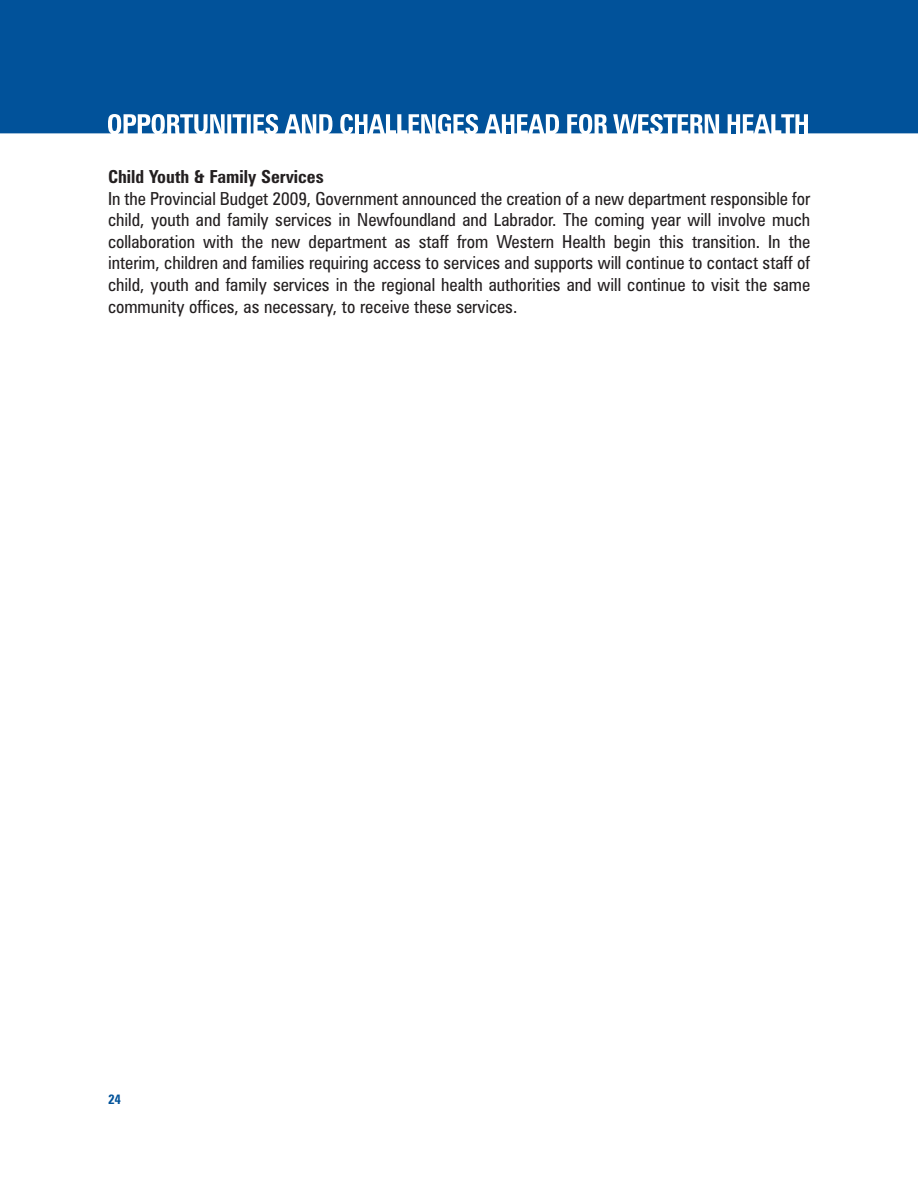
<style>
.page{position:relative;width:918px;height:1188px;background:#fff}
.page>*{position:absolute;margin:0;border:0;box-sizing:border-box;transform-origin:0 0}
.t1{font:condensed 18px/21.6px "Zurich BT";color:#231f20;text-align:justify}
.t2{font:700 condensed 18px "Zurich BT";color:#231f20}
.t3{font:700 condensed 13.5px "Zurich BT";color:#01529a}
</style>
<div class="page">
<div style="left:0;top:0;width:918px;height:133px;background:#01529a"></div>
<div style="left:583px;top:117px;width:5px;height:14px;background:#01529a;border-radius:50%"></div>
<svg style="left:599px;top:117px;width:4px;height:16px"></svg>
<svg style="left:694px;top:117px;width:5px;height:16px"></svg>
<svg style="left:622px;top:118px;width:6px;height:15px"></svg>
<svg style="left:506px;top:125px;width:4px;height:8px"></svg>
<svg style="left:213px;top:117px;width:6px;height:16px"></svg>
<p class="t2" style="left:108px;top:170px;width:217px">Child Youth &amp; Family Services</p>
<p class="t1" style="left:108px;top:189px;width:704px">In the Provincial Budget 2009, Government announced the creation of a new department responsible for child, youth and family services in Newfoundland and Labrador. The coming year will involve much collaboration with the new department as staff from Western Health begin this transition. In the interim, children and families requiring access to services and supports will continue to contact staff of child, youth and family services in the regional health authorities and will continue to visit the same community offices, as necessary, to receive these services.</p>
<p class="t3" style="left:108px;top:1095px;width:15px">24</p>
</div>
